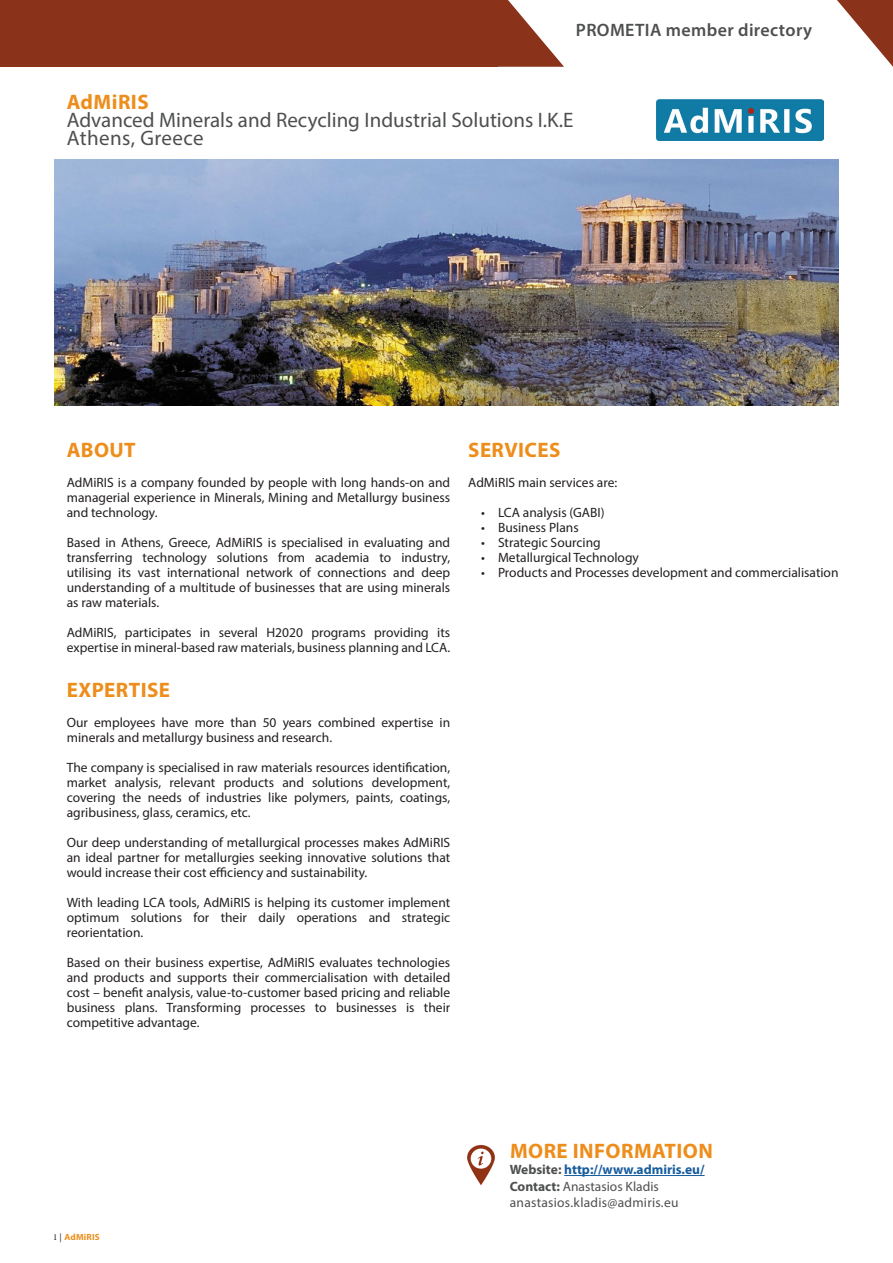
<style>
.page{position:relative;width:893px;height:1263px;background:#fff}
.page>*{position:absolute;margin:0;border:0;box-sizing:border-box;transform-origin:0 0}
.t1{font:21px "Myriad Pro";color:#4e4f50}
.t2{font:700 21px "Myriad Pro";letter-spacing:.02em;color:#ed8e1c}
.t3{font:21px "Myriad Pro";letter-spacing:.02em;color:#4e4f50}
.t4{font:600 18px "Myriad Pro";letter-spacing:.02em;color:#4e4f50}
.t5{font:13.5px/15px "Myriad Pro";color:#231f20;text-align:justify}
.t6{font:700 13.5px "Myriad Pro";color:#175d9e}
.t7{font:13.5px "Myriad Pro";letter-spacing:.02em;color:#4e4f50}
.t8{font:13.5px "Myriad Pro";color:#4e4f50}
.t9{font:700 9px "Myriad Pro";letter-spacing:.02em;color:#ed8e1c}
.s1{font-family:"Minion Pro";font-weight:400;color:#231f20}
.s2{color:#4e4f50}
.s3{font-weight:700}
</style>
<div class="page">
<svg style="left:837px;top:0;width:56px;height:67px"></svg>
<div style="left:0;top:0;width:497px;height:67px;background:#8b321b"></div>
<svg style="left:497px;top:0;width:67px;height:67px"></svg>
<img style="left:656px;top:99px;width:167px;height:42px">
<hr style="left:564px;top:1175px;width:141px;height:1px;background:#175d9e">
<img style="left:467px;top:1144px;width:28px;height:41px">
<img style="left:54px;top:159px;width:785px;height:246px">
<h2 class="t4" style="left:576px;top:18px;width:238px">PROMETIA member directory</h2>
<p class="t2" style="left:67px;top:88px;width:83px">AdMiRIS</p>
<p class="t1" style="left:67px;top:107px;width:508px">Advanced Minerals and Recycling Industrial Solutions I.K.E</p>
<p class="t3" style="left:67px;top:125px;width:138px">Athens, Greece</p>
<p class="t2" style="left:67px;top:436px;width:71px">ABOUT</p>
<p class="t5" style="left:67px;top:474px;width:385px">AdMiRIS is a company founded by people with long hands-on and managerial experience in Minerals, Mining and Metallurgy business and technology.</p>
<p class="t5" style="left:67px;top:534px;width:385px">Based in Athens, Greece, AdMiRIS is specialised in evaluating and transferring technology solutions from academia to industry, utilising its vast international network of connections and deep understanding of a multitude of businesses that are using minerals as raw materials.</p>
<p class="t5" style="left:67px;top:624px;width:385px">AdMiRIS, participates in several H2020 programs providing its expertise in mineral-based raw materials, business planning and LCA.</p>
<p class="t2" style="left:67px;top:676px;width:105px">EXPERTISE</p>
<p class="t5" style="left:67px;top:714px;width:385px">Our employees have more than 50 years combined expertise in minerals and metallurgy business and research.</p>
<p class="t5" style="left:67px;top:759px;width:385px">The company is specialised in raw materials resources identification, market analysis, relevant products and solutions development, covering the needs of industries like polymers, paints, coatings, agribusiness, glass, ceramics, etc.</p>
<p class="t5" style="left:67px;top:834px;width:385px">Our deep understanding of metallurgical processes makes AdMiRIS an ideal partner for metallurgies seeking innovative solutions that would increase their cost efficiency and sustainability.</p>
<p class="t5" style="left:67px;top:894px;width:385px">With leading LCA tools, AdMiRIS is helping its customer implement optimum solutions for their daily operations and strategic reorientation.</p>
<p class="t5" style="left:67px;top:954px;width:385px">Based on their business expertise, AdMiRIS evaluates technologies and products and supports their commercialisation with detailed cost – benefit analysis, value-to-customer based pricing and reliable business plans. Transforming processes to businesses is their competitive advantage.</p>
<p class="t2" style="left:468px;top:436px;width:94px">SERVICES</p>
<p class="t5" style="left:468px;top:475px;width:150px">AdMiRIS main services are:</p>
<p class="t5" style="left:481px;top:505px;width:125px">• LCA analysis (GABI)</p>
<p class="t5" style="left:481px;top:520px;width:99px">• Business Plans</p>
<p class="t5" style="left:481px;top:535px;width:121px">• Strategic Sourcing</p>
<p class="t5" style="left:481px;top:550px;width:159px">• Metallurgical Technology</p>
<p class="t5" style="left:481px;top:565px;width:359px">• Products and Processes development and commercialisation</p>
<p class="t9" style="left:53px;top:1231px;width:48px"><span class="s1">1 |</span> AdMiRIS</p>
<p class="t2" style="left:510px;top:1137px;width:204px">MORE INFORMATION</p>
<p class="t6" style="left:510px;top:1161px;width:196px"><span class="s2">Website:</span> http://www.admiris.eu/</p>
<p class="t8" style="left:510px;top:1178px;width:151px"><span class="s3">Contact:</span> Anastasios Kladis</p>
<p class="t7" style="left:510px;top:1194px;width:170px">anastasios.kladis@admiris.eu</p>
</div>
